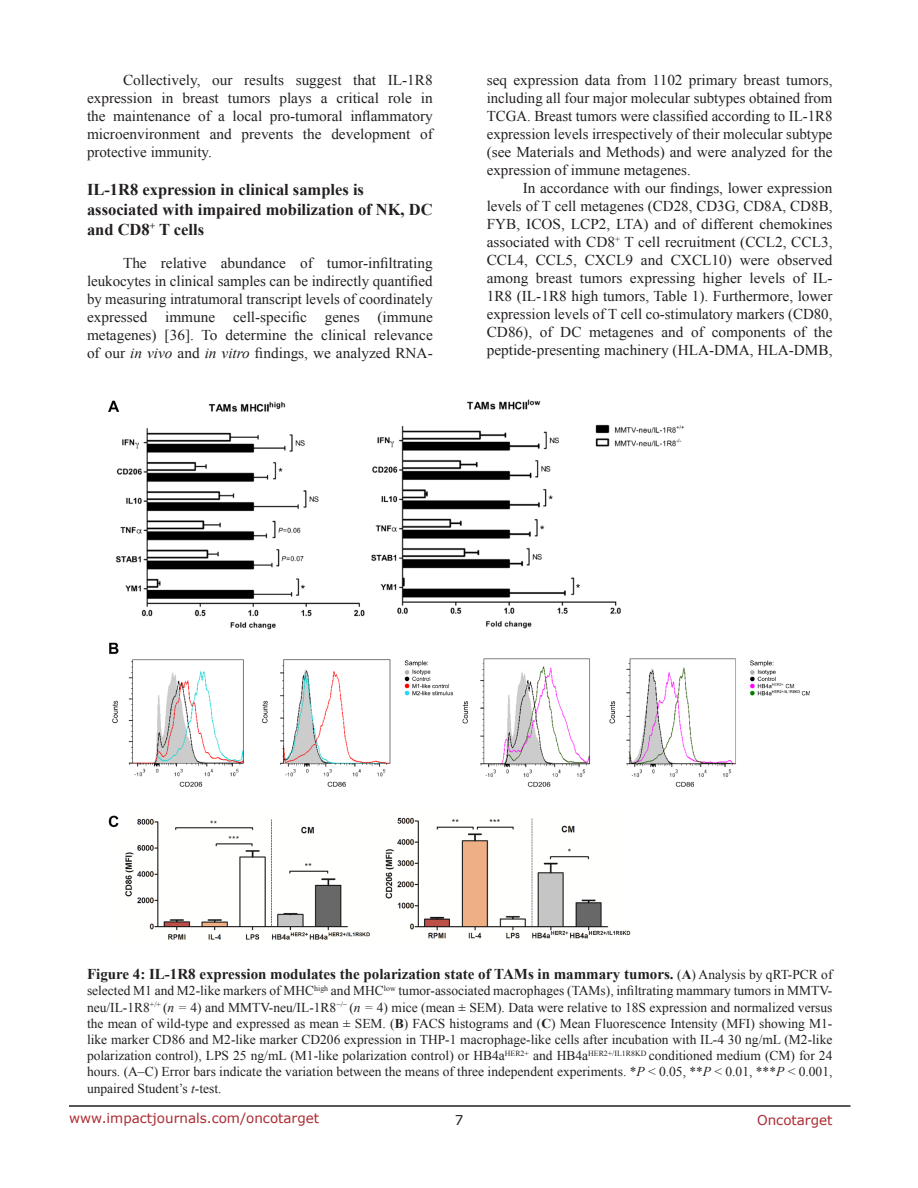
<style>
.page{position:relative;width:918px;height:1188px;background:#fff}
.page>*{position:absolute;margin:0;border:0;box-sizing:border-box;transform-origin:0 0}
.t1{font:700 16.5px/19.8px "Times New Roman";color:#231f20}
.t2{font:15px/18px "Times New Roman";color:#231f20;text-align:justify}
.t3{font:700 15px "Times New Roman";color:#231f20}
.t4{font:13.5px/16.2px "Times New Roman";color:#231f20;text-align:justify}
.t5{font:13.5px "Verdana";color:#ac2b31}
.t6{font:13.5px "Verdana";color:#231f20}
.s1{font-style:italic}
.s2{font-weight:400;font-size:13.5px}
.s3{font-size:13.5px}
.s4{font-weight:700}
</style>
<div class="page">
<hr style="left:69px;top:1105px;width:781px;height:2px;background:#231f20">
<img style="left:108px;top:399px;width:702px;height:541px">
<p class="t2" style="left:87px;top:71px;width:347px;text-indent:36px">Collectively, our results suggest that IL-1R8 expression in breast tumors plays a critical role in the maintenance of a local pro-tumoral inflammatory microenvironment and prevents the development of protective immunity.</p>
<p class="t1" style="left:87px;top:180px;width:347px">IL-1R8 expression in clinical samples is associated with impaired mobilization of NK, DC and CD8<sup>+</sup> T cells</p>
<p class="t2" style="left:87px;top:254px;width:347px;text-indent:36px">The relative abundance of tumor-infiltrating leukocytes in clinical samples can be indirectly quantified by measuring intratumoral transcript levels of coordinately expressed immune cell-specific genes (immune metagenes) [36]. To determine the clinical relevance of our <span class="s1">in vivo</span> and <span class="s1">in vitro</span> findings, we analyzed RNA-</p>
<p class="t2" style="left:487px;top:71px;width:347px">seq expression data from 1102 primary breast tumors, including all four major molecular subtypes obtained from TCGA. Breast tumors were classified according to IL-1R8 expression levels irrespectively of their molecular subtype (see Materials and Methods) and were analyzed for the expression of immune metagenes.</p>
<p class="t2" style="left:487px;top:179px;width:347px;text-indent:36px">In accordance with our findings, lower expression levels of T cell metagenes (CD28, CD3G, CD8A, CD8B, FYB, ICOS, LCP2, LTA) and of different chemokines associated with CD8<sup>+</sup> T cell recruitment (CCL2, CCL3, CCL4, CCL5, CXCL9 and CXCL10) were observed among breast tumors expressing higher levels of IL-1R8 (IL-1R8 high tumors, Table 1). Furthermore, lower expression levels of T cell co-stimulatory markers (CD80, CD86), of DC metagenes and of components of the peptide-presenting machinery (HLA-DMA, HLA-DMB,</p>
<p class="t3" style="left:87px;top:966px;width:747px">Figure 4: IL-1R8 expression modulates the polarization state of TAMs in mammary tumors. <span class="s2">(</span><span class="s3">A</span><span class="s2">) Analysis by qRT-PCR of</span></p>
<p class="t4" style="left:87px;top:983px;width:747px">selected M1 and M2-like markers of MHC<sup>high</sup> and MHC<sup>low</sup> tumor-associated macrophages (TAMs), infiltrating mammary tumors in MMTV&shy;neu/IL-1R8<sup>+/+</sup> (<span class="s1">n =</span> 4) and MMTV-neu/IL-1R8<sup>−/−</sup> (<span class="s1">n =</span> 4) mice (mean ± SEM). Data were relative to 18S expression and normalized versus the mean of wild-type and expressed as mean ± SEM. (<span class="s4">B</span>) FACS histograms and (<span class="s4">C</span>) Mean Fluorescence Intensity (MFI) showing M1- like marker CD86 and M2-like marker CD206 expression in THP-1 macrophage-like cells after incubation with IL-4 30 ng/mL (M2-like polarization control), LPS 25 ng/mL (M1-like polarization control) or HB4a<sup>HER2+</sup> and HB4a<sup>HER2+/IL1R8KD</sup> conditioned medium (CM) for 24 hours. (A–C) Error bars indicate the variation between the means of three independent experiments. *<span class="s1">P</span> &lt; 0.05, **<span class="s1">P</span> &lt; 0.01, ***<span class="s1">P</span> &lt; 0.001, unpaired Student’s <span class="s1">t</span>-test.</p>
<p class="t5" style="left:69px;top:1110px;width:252px">www.impactjournals.com/oncotarget</p>
<p class="t6" style="left:455px;top:1111px;width:10px">7</p>
<p class="t5" style="left:757px;top:1111px;width:77px">Oncotarget</p>
</div>
